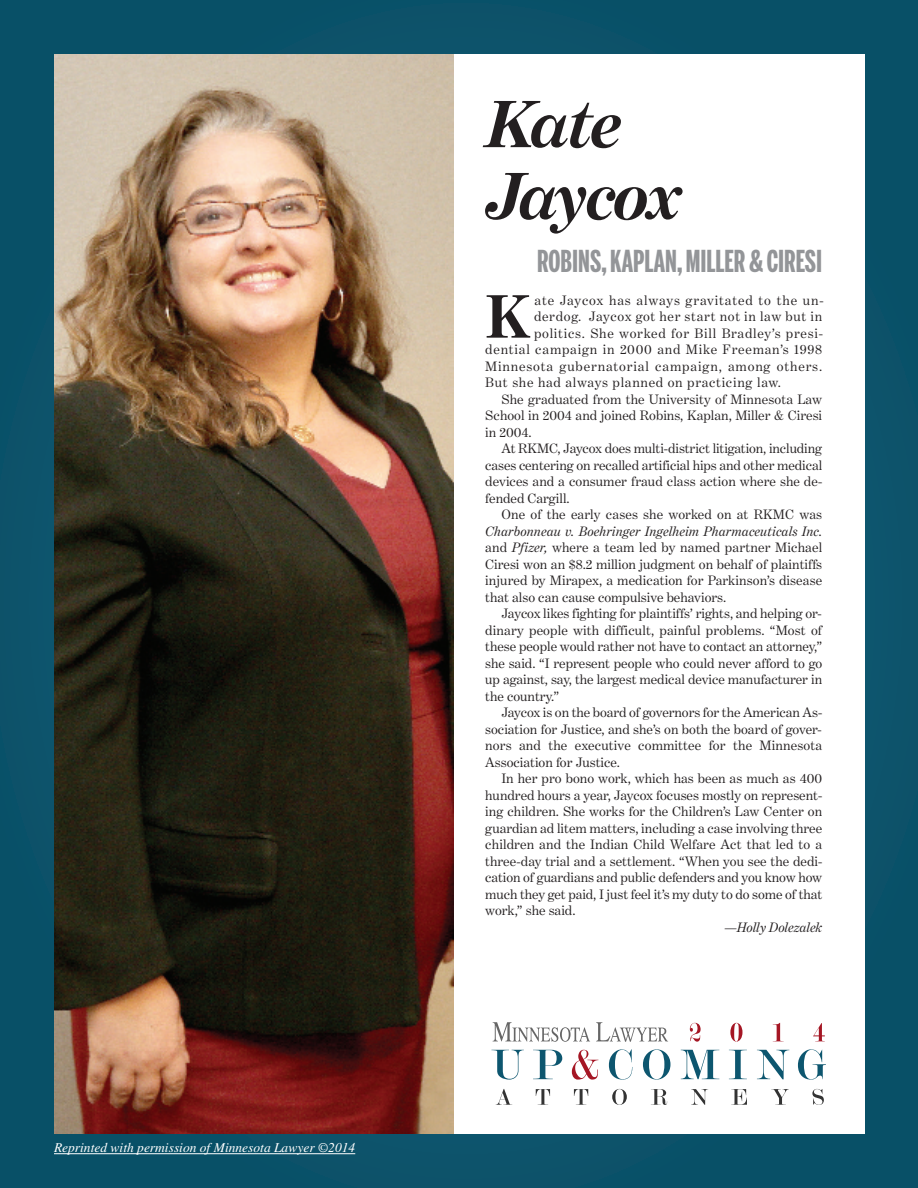
<style>
.page{position:relative;width:918px;height:1188px;background:#085068}
.page>*{position:absolute;margin:0;border:0;box-sizing:border-box;transform-origin:0 0}
.t1{font:italic 700 67.5px/72px "Benton Modern One";letter-spacing:-.035em;color:#231f20}
.t2{font:700 61.95px "Benton Modern One";color:#231f20}
.t3{font:700 30px "Benton Sans Extra Comp";color:#939598}
.t4{font:13.8px/16.5px "Benton Modern One";color:#231f20;text-align:justify}
.t5{font:13.8px "Benton Modern One";letter-spacing:.05em;color:#231f20}
.t6{font:13.8px "Benton Modern One";letter-spacing:.06em;color:#231f20}
.t7{font:13.8px "Benton Modern One";letter-spacing:.055em;color:#231f20}
.t8{font:italic 13.8px "Benton Modern One";color:#231f20}
.t9{font:italic 13.5px "Times";color:#fff}
.s1{font-style:italic}
</style>
<div class="page">
<hr style="left:54px;top:1153px;width:301px;height:1px;background:#fff">
<div style="left:54px;top:54px;width:810px;height:1080px;background:#fff"></div>
<svg style="left:493px;top:1022px;width:97px;height:20px"></svg>
<svg style="left:596px;top:1022px;width:72px;height:20px"></svg>
<svg style="left:491px;top:1050px;width:33px;height:30px"></svg>
<svg style="left:533px;top:1050px;width:29px;height:29px"></svg>
<svg style="left:572px;top:1050px;width:26px;height:30px"></svg>
<svg style="left:609px;top:1049px;width:23px;height:31px"></svg>
<svg style="left:643px;top:1049px;width:27px;height:31px"></svg>
<svg style="left:681px;top:1050px;width:38px;height:29px"></svg>
<svg style="left:729px;top:1050px;width:18px;height:29px"></svg>
<svg style="left:757px;top:1050px;width:32px;height:29px"></svg>
<svg style="left:798px;top:1049px;width:28px;height:31px"></svg>
<svg style="left:496px;top:1089px;width:16px;height:16px"></svg>
<svg style="left:536px;top:1089px;width:14px;height:16px"></svg>
<svg style="left:574px;top:1089px;width:14px;height:16px"></svg>
<svg style="left:612px;top:1089px;width:15px;height:16px"></svg>
<svg style="left:651px;top:1089px;width:16px;height:16px"></svg>
<svg style="left:691px;top:1089px;width:17px;height:16px"></svg>
<svg style="left:731px;top:1089px;width:16px;height:16px"></svg>
<svg style="left:771px;top:1089px;width:18px;height:16px"></svg>
<svg style="left:812px;top:1089px;width:12px;height:16px"></svg>
<svg style="left:690px;top:1023px;width:11px;height:19px"></svg>
<svg style="left:730px;top:1023px;width:12px;height:19px"></svg>
<svg style="left:773px;top:1023px;width:8px;height:18px"></svg>
<svg style="left:813px;top:1023px;width:12px;height:18px"></svg>
<img style="left:54px;top:54px;width:399px;height:1080px">
<p class="t9" style="left:54px;top:1143px;width:303px">Reprinted with permission of Minnesota Lawyer ©2014</p>
<h1 class="t1" style="left:485px;top:88px;width:197px">Kate<br>Jaycox</h1>
<h3 class="t3" style="left:537px;top:244px;width:287px">ROBINS,KAPLAN,MILLER &amp; CIRESI</h3>
<h2 class="t2" style="left:485px;top:280px;width:47px">K</h2>
<p class="t6" style="left:535px;top:292px;width:290px">ate Jaycox has always gravitated to the un-</p>
<p class="t5" style="left:534px;top:308px;width:290px">derdog. Jaycox got her start not in law but in</p>
<p class="t5" style="left:534px;top:325px;width:290px">politics. She worked for Bill Bradley’s presi-</p>
<p class="t7" style="left:485px;top:341px;width:338px">dential campaign in 2000 and Mike Freeman’s 1998</p>
<p class="t6" style="left:485px;top:358px;width:338px">Minnesota gubernatorial campaign, among others.</p>
<p class="t5" style="left:485px;top:374px;width:297px">But she had always planned on practicing law.</p>
<p class="t4" style="left:501px;top:391px;width:322px">She graduated from the University of Minnesota Law</p>
<p class="t4" style="left:485px;top:407px;width:338px">School in 2004 and joined Robins, Kaplan, Miller &amp; Ciresi</p>
<p class="t4" style="left:485px;top:424px;width:48px">in 2004.</p>
<p class="t4" style="left:501px;top:440px;width:322px">At RKMC, Jaycox does multi-district litigation, including</p>
<p class="t4" style="left:485px;top:457px;width:338px">cases centering on recalled artificial hips and other medical</p>
<p class="t4" style="left:485px;top:473px;width:339px">devices and a consumer fraud class action where she de-</p>
<p class="t4" style="left:485px;top:490px;width:86px">fended Cargill.</p>
<p class="t4" style="left:501px;top:506px;width:322px">One of the early cases she worked on at RKMC was</p>
<p class="t4" style="left:485px;top:523px;width:338px"><span class="s1">Charbonneau v. Boehringer Ingelheim Pharmaceuticals Inc. </span>and <span class="s1">Pfizer,</span> where a team led by named partner Michael Ciresi won an $8.2 million judgment on behalf of plaintiffs injured by Mirapex, a medication for Parkinson’s disease that also can cause compulsive behaviors.</p>
<p class="t4" style="left:485px;top:605px;width:338px;text-indent:16px">Jaycox likes fighting for plaintiffs’ rights, and helping or&shy;dinary people with difficult, painful problems. “Most of these people would rather not have to contact an attorney,” she said. “I represent people who could never afford to go up against, say, the largest medical device manufacturer in the country.”</p>
<p class="t4" style="left:485px;top:704px;width:338px;text-indent:16px">Jaycox is on the board of governors for the American As&shy;sociation for Justice, and she’s on both the board of gover&shy;nors and the executive committee for the Minnesota Association for Justice.</p>
<p class="t4" style="left:485px;top:770px;width:338px;text-indent:16px">In her pro bono work, which has been as much as 400 hundred hours a year, Jaycox focuses mostly on represent&shy;ing children. She works for the Children’s Law Center on guardian ad litem matters, including a case involving three children and the Indian Child Welfare Act that led to a three-day trial and a settlement. “When you see the dedi&shy;cation of guardians and public defenders and you know how much they get paid, I just feel it’s my duty to do some of that work,” she said.</p>
<p class="t8" style="left:724px;top:919px;width:99px">—Holly Dolezalek</p>
</div>
